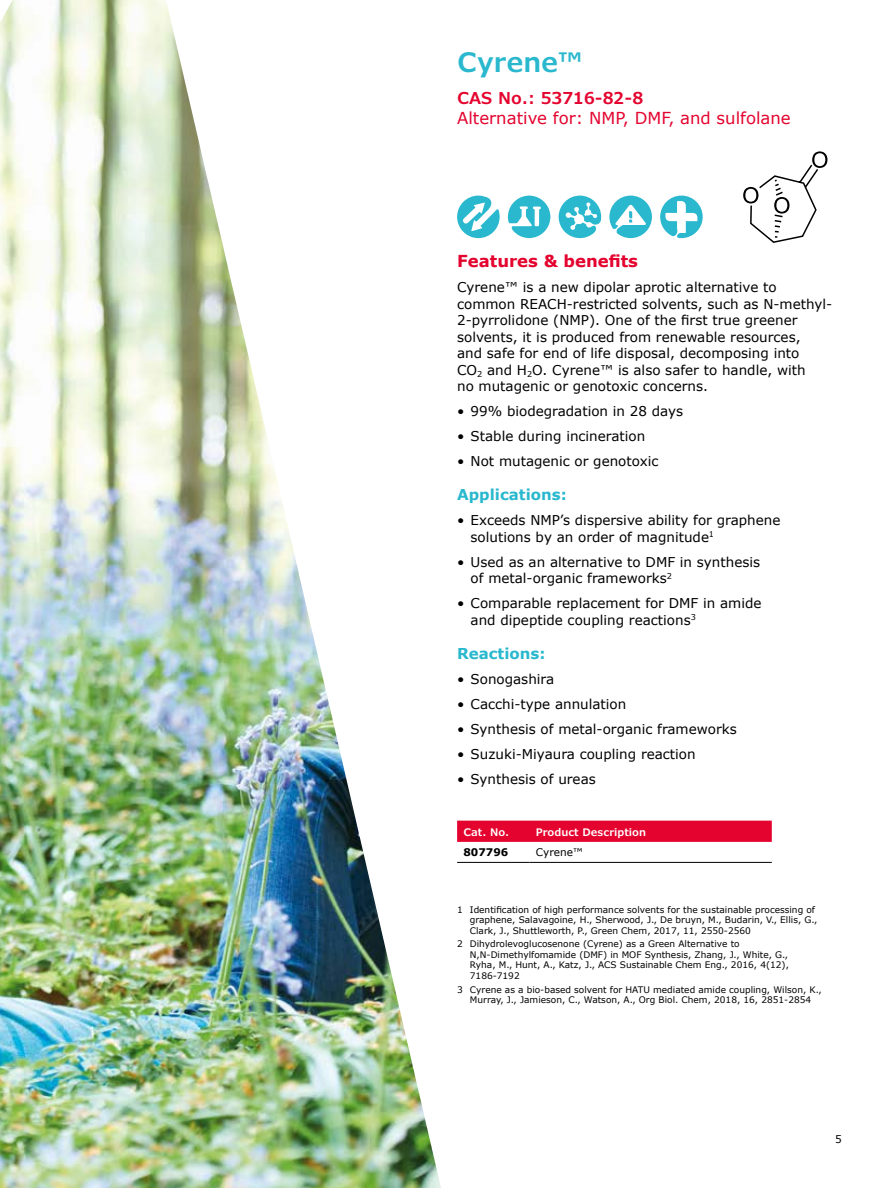
<style>
.page{position:relative;width:893px;height:1188px;background:#fff}
.page>*{position:absolute;margin:0;border:0;box-sizing:border-box;transform-origin:0 0}
.t1{font:600 27px "Verdana Pro W01";color:#29b8ce}
.t2{font:16.5px "Verdana";color:#e4032e}
.t3{font:600 16.5px "Verdana Pro W01";color:#e4032e}
.t4{font:700 16.5px "Verdana";color:#e4032e}
.t5{font:700 15px "Verdana";color:#29b8ce}
.t6{font:13.5px/16.5px "Verdana";color:#000}
.t7{font:600 10.5px "Verdana Pro W01";color:#fff}
.t8{font:10.5px "Verdana";color:#000}
.t9{font:700 10.5px "Verdana";color:#000}
.t10{font:9px/10.5px "Verdana";color:#000}
</style>
<div class="page">
<img style="left:0;top:0;width:441px;height:1188px">
<div style="left:457px;top:821px;width:315px;height:21px;background:#e4032e"></div>
<hr style="left:457px;top:862px;width:72px;height:1px;background:#000">
<hr style="left:529px;top:862px;width:243px;height:1px;background:#000">
<svg style="left:508px;top:196px;width:42px;height:42px"></svg>
<svg style="left:660px;top:196px;width:43px;height:42px"></svg>
<svg style="left:609px;top:196px;width:43px;height:42px"></svg>
<svg style="left:457px;top:196px;width:43px;height:42px"></svg>
<svg style="left:559px;top:196px;width:42px;height:42px"></svg>
<svg style="left:743px;top:151px;width:84px;height:92px"></svg>
<h1 class="t1" style="left:457px;top:45px;width:128px">Cyrene™</h1>
<p class="t3" style="left:457px;top:88px;width:188px">CAS No.: 53716-82-8</p>
<p class="t2" style="left:457px;top:107px;width:335px">Alternative for: NMP, DMF, and sulfolane</p>
<p class="t4" style="left:457px;top:250px;width:182px">Features &amp; benefits</p>
<p class="t6" style="left:457px;top:279px;width:377px">Cyrene™ is a new dipolar aprotic alternative to common REACH-restricted solvents, such as N-methyl-2-pyrrolidone (NMP). One of the first true greener solvents, it is produced from renewable resources,<br>and safe for end of life disposal, decomposing into<br>CO<sub>2</sub> and H<sub>2</sub>O. Cyrene™ is also safer to handle, with<br>no mutagenic or genotoxic concerns.</p>
<p class="t6" style="left:457px;top:403px;width:228px">• 99% biodegradation in 28 days</p>
<p class="t6" style="left:457px;top:428px;width:190px">• Stable during incineration</p>
<p class="t6" style="left:457px;top:453px;width:203px">• Not mutagenic or genotoxic</p>
<p class="t5" style="left:457px;top:485px;width:111px">Applications:</p>
<p class="t6" style="left:471px;top:512px;width:311px;text-indent:-14px">• Exceeds NMP’s dispersive ability for graphene solutions by an order of magnitude<sup>1</sup></p>
<p class="t6" style="left:471px;top:554px;width:291px;text-indent:-14px">• Used as an alternative to DMF in synthesis of metal-organic frameworks<sup>2</sup></p>
<p class="t6" style="left:471px;top:595px;width:292px;text-indent:-14px">• Comparable replacement for DMF in amide and dipeptide coupling reactions<sup>3</sup></p>
<p class="t5" style="left:457px;top:643px;width:90px">Reactions:</p>
<p class="t6" style="left:457px;top:671px;width:99px">• Sonogashira</p>
<p class="t6" style="left:457px;top:696px;width:171px">• Cacchi-type annulation</p>
<p class="t6" style="left:457px;top:721px;width:281px">• Synthesis of metal-organic frameworks</p>
<p class="t6" style="left:457px;top:746px;width:240px">• Suzuki-Miyaura coupling reaction</p>
<p class="t6" style="left:457px;top:771px;width:140px">• Synthesis of ureas</p>
<p class="t7" style="left:463px;top:825px;width:47px">Cat. No.</p>
<p class="t7" style="left:536px;top:825px;width:112px">Product Description</p>
<p class="t9" style="left:463px;top:845px;width:46px">807796</p>
<p class="t8" style="left:536px;top:845px;width:49px">Cyrene™</p>
<p class="t10" style="left:470px;top:904px;width:349px;text-indent:-13px">1 Identification of high performance solvents for the sustainable processing of graphene, Salavagoine, H., Sherwood, J., De bruyn, M., Budarin, V., Ellis, G.,<br>Clark, J., Shuttleworth, P., Green Chem, 2017, 11, 2550-2560</p>
<p class="t10" style="left:470px;top:939px;width:321px;text-indent:-13px">2 Dihydrolevoglucosenone (Cyrene) as a Green Alternative to N,N-Dimethylfomamide (DMF) in MOF Synthesis, Zhang, J., White, G., Ryha, M., Hunt, A., Katz, J., ACS Sustainable Chem Eng., 2016, 4(12), 7186-7192</p>
<p class="t10" style="left:457px;top:984px;width:366px;text-align:center">3 Cyrene as a bio-based solvent for HATU mediated amide coupling, Wilson, K.,<br>Murray, J., Jamieson, C., Watson, A., Org Biol. Chem, 2018, 16, 2851-2854</p>
<p class="t8" style="left:835px;top:1133px;width:8px">5</p>
</div>
